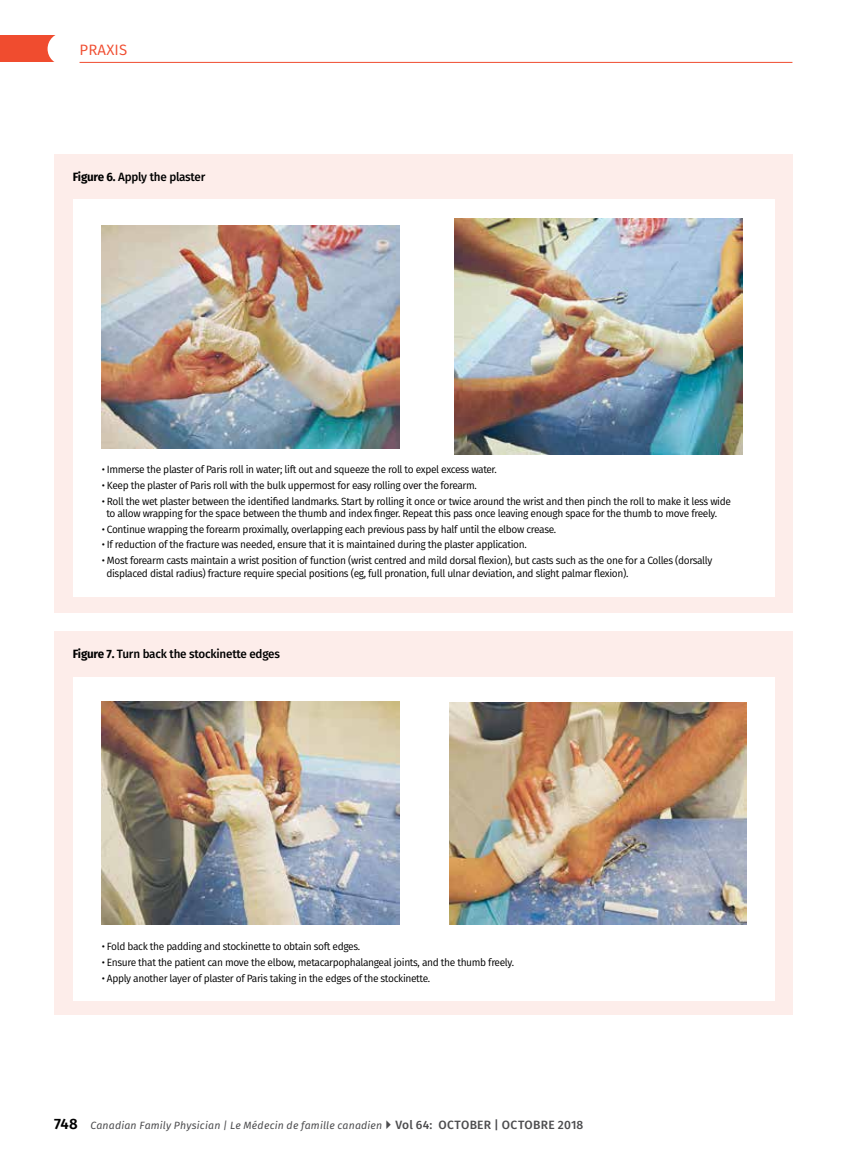
<style>
.page{position:relative;width:851px;height:1161px;background:#fff}
.page>*{position:absolute;margin:0;border:0;box-sizing:border-box;transform-origin:0 0}
.t1{font:15px "Fira Sans";letter-spacing:.01em;color:#f04c2f}
.t2{font:500 12px "Fira Sans";letter-spacing:-.015em;color:#000}
.t3{font:10.5px/12.6px "Fira Sans";letter-spacing:-.035em;color:#000}
.t4{font:italic 10.5px "Fira Sans";letter-spacing:.015em;color:#4d4d4f}
.s1{font-weight:700}
.s2{font-weight:600;font-style:normal;font-size:15px;color:#000}
.s3{font-weight:500;font-style:normal;font-size:12px}
</style>
<div class="page">
<div style="left:0;top:35px;width:55px;height:27px;background:#f04c2f"></div>
<div style="left:48px;top:33px;width:32px;height:32px;background:#fff;border-radius:50%"></div>
<hr style="left:80px;top:62px;width:712px;height:1px;background:#f04c2f">
<div style="left:54px;top:154px;width:738px;height:460px;background:#fdedea"></div>
<div style="left:73px;top:200px;width:701px;height:397px;background:#fff"></div>
<div style="left:54px;top:632px;width:738px;height:384px;background:#fdedea"></div>
<div style="left:73px;top:677px;width:701px;height:323px;background:#fff"></div>
<img style="left:102px;top:225px;width:297px;height:223px">
<img style="left:454px;top:219px;width:288px;height:236px">
<img style="left:450px;top:703px;width:296px;height:222px">
<img style="left:102px;top:701px;width:298px;height:224px">
<h1 class="t1" style="left:80px;top:38px;width:49px">PRAXIS</h1>
<p class="t2" style="left:73px;top:168px;width:134px"><span class="s1">Figure 6.</span> Apply the plaster</p>
<p class="t3" style="left:102px;top:463px;width:396px">• Immerse the plaster of Paris roll in water; lift out and squeeze the roll to expel excess water.</p>
<p class="t3" style="left:102px;top:479px;width:377px">• Keep the plaster of Paris roll with the bulk uppermost for easy rolling over the forearm.</p>
<p class="t3" style="left:106px;top:494px;width:626px;text-indent:-5px">• Roll the wet plaster between the identifed landmarks. Start by rolling it once or twice around the wrist and then pinch the roll to make it less wide to allow wrapping for the space between the thumb and index fnger. Repeat this pass once leaving enough space for the thumb to move freely.</p>
<p class="t3" style="left:102px;top:523px;width:456px">• Continue wrapping the forearm proximally, overlapping each previous pass by half until the elbow crease.</p>
<p class="t3" style="left:102px;top:538px;width:426px">• If reduction of the fracture was needed, ensure that it is maintained during the plaster application.</p>
<p class="t3" style="left:106px;top:554px;width:607px;text-indent:-5px">• Most forearm casts maintain a wrist position of function (wrist centred and mild dorsal fexion), but casts such as the one for a Colles (dorsally displaced distal radius) fracture require special positions (eg, full pronation, full ulnar deviation, and slight palmar fexion).</p>
<p class="t2" style="left:73px;top:645px;width:209px"><span class="s1">Figure 7.</span> Turn back the stockinette edges</p>
<p class="t3" style="left:102px;top:940px;width:260px">• Fold back the padding and stockinette to obtain soft edges.</p>
<p class="t3" style="left:102px;top:956px;width:414px">• Ensure that the patient can move the elbow, metacarpophalangeal joints, and the thumb freely.</p>
<p class="t3" style="left:102px;top:971px;width:330px">• Apply another layer of plaster of Paris taking in the edges of the stockinette.</p>
<p class="t4" style="left:54px;top:1117px;width:530px"><span class="s2">748</span> Canadian Family Physician | Le Médecin de famille canadien <span class="s3">Vol 64: OCTOBER | OCTOBRE 2018</span></p>
</div>
